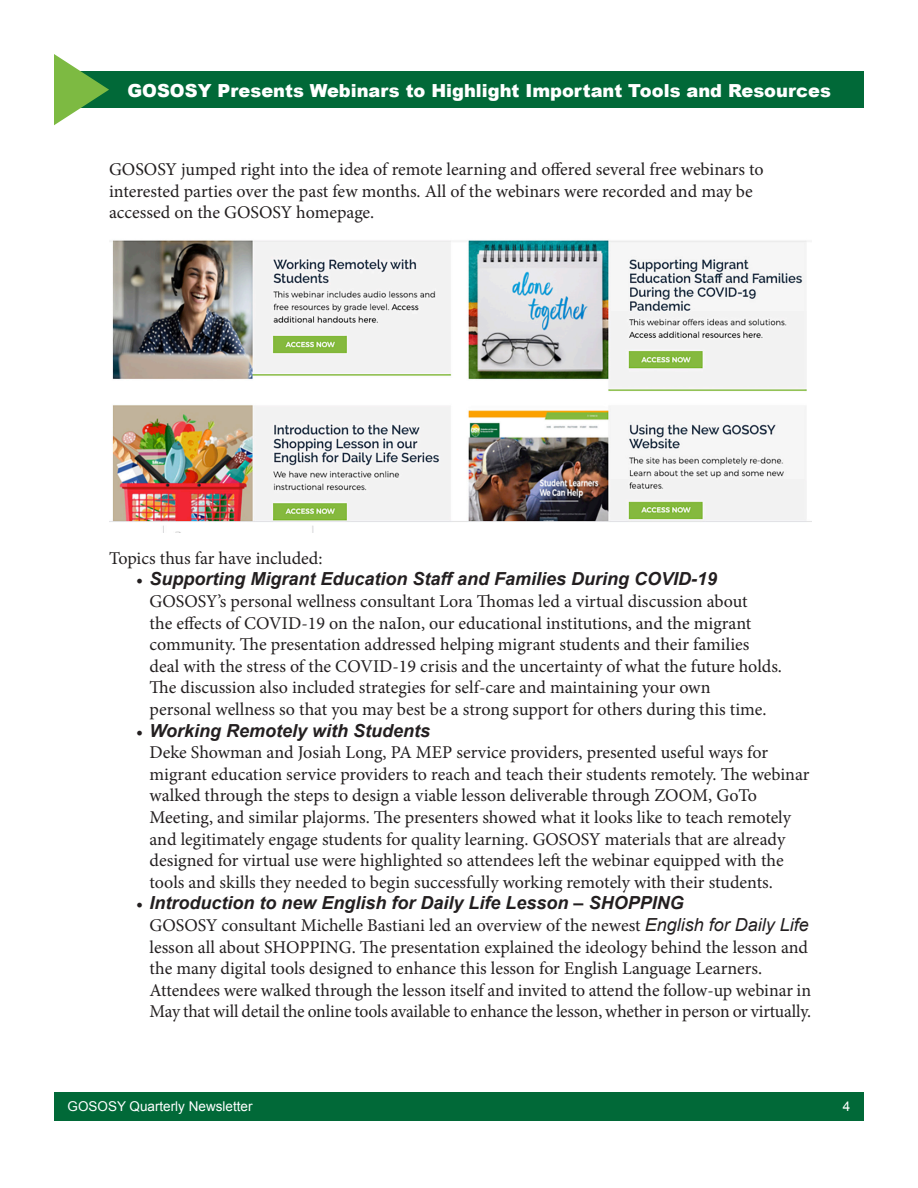
<style>
.page{position:relative;width:918px;height:1188px;background:#fff}
.page>*{position:absolute;margin:0;border:0;box-sizing:border-box;transform-origin:0 0}
.t1{font:18px "Minion Pro";letter-spacing:-.005em;color:#231f20}
.t2{font:italic 700 18px "Arial";color:#231f20}
.t3{font:900 18px "Arial";color:#fff}
.t4{font:13.5px "Arial";color:#fff}
.s1{font-family:"Minion Pro";font-weight:400;font-style:normal}
.s2{font-family:"Arial";font-style:italic}
</style>
<div class="page">
<div style="left:54px;top:1092px;width:810px;height:28px;background:#016938"></div>
<div style="left:54px;top:71px;width:810px;height:37px;background:#016938"></div>
<svg style="left:54px;top:54px;width:55px;height:71px"></svg>
<img style="left:109px;top:240px;width:702px;height:292px">
<p class="t3" style="left:127px;top:77px;width:705px">GOSOSY Presents Webinars to Highlight Important Tools and Resources</p>
<p class="t1" style="left:109px;top:157px;width:656px">GOSOSY jumped right into the idea of remote learning and offered several free webinars to</p>
<p class="t1" style="left:109px;top:179px;width:645px">interested parties over the past few months. All of the webinars were recorded and may be</p>
<p class="t1" style="left:109px;top:200px;width:267px">accessed on the GOSOSY homepage.</p>
<p class="t1" style="left:109px;top:546px;width:215px">Topics thus far have included:</p>
<p class="t2" style="left:136px;top:567px;width:583px"><span class="s1">•</span> Supporting Migrant Education Staff and Families During COVID-19</p>
<p class="t1" style="left:150px;top:589px;width:600px">GOSOSY’s personal wellness consultant Lora Thomas led a virtual discussion about</p>
<p class="t1" style="left:150px;top:611px;width:603px">the effects of COVID-19 on the naIon, our educational institutions, and the migrant</p>
<p class="t1" style="left:150px;top:632px;width:601px">community. The presentation addressed helping migrant students and their families</p>
<p class="t1" style="left:150px;top:654px;width:634px">deal with the stress of the COVID-19 crisis and the uncertainty of what the future holds.</p>
<p class="t1" style="left:150px;top:676px;width:562px">The discussion also included strategies for self-care and maintaining your own</p>
<p class="t1" style="left:150px;top:697px;width:619px">personal wellness so that you may best be a strong support for others during this time.</p>
<p class="t2" style="left:136px;top:719px;width:296px"><span class="s1">•</span> Working Remotely with Students</p>
<p class="t1" style="left:150px;top:740px;width:620px">Deke Showman and Josiah Long, PA MEP service providers, presented useful ways for</p>
<p class="t1" style="left:150px;top:762px;width:661px">migrant education service providers to reach and teach their students remotely. The webinar</p>
<p class="t1" style="left:150px;top:784px;width:609px">walked through the steps to design a viable lesson deliverable through ZOOM, GoTo</p>
<p class="t1" style="left:150px;top:805px;width:643px">Meeting, and similar plajorms. The presenters showed what it looks like to teach remotely</p>
<p class="t1" style="left:150px;top:827px;width:637px">and legitimately engage students for quality learning. GOSOSY materials that are already</p>
<p class="t1" style="left:150px;top:848px;width:636px">designed for virtual use were highlighted so attendees left the webinar equipped with the</p>
<p class="t1" style="left:150px;top:870px;width:625px">tools and skills they needed to begin successfully working remotely with their students.</p>
<p class="t2" style="left:136px;top:891px;width:549px"><span class="s1">•</span> Introduction to new English for Daily Life Lesson – SHOPPING</p>
<p class="t1" style="left:150px;top:913px;width:661px">GOSOSY consultant Michelle Bastiani led an overview of the newest <span class="s2">English for Daily Life</span></p>
<p class="t1" style="left:150px;top:935px;width:660px">lesson all about SHOPPING. The presentation explained the ideology behind the lesson and</p>
<p class="t1" style="left:150px;top:956px;width:614px">the many digital tools designed to enhance this lesson for English Language Learners.</p>
<p class="t1" style="left:150px;top:978px;width:663px">Attendees were walked through the lesson itself and invited to attend the follow-up webinar in</p>
<p class="t1" style="left:150px;top:1000px;width:663px">May that will detail the online tools available to enhance the lesson, whether in person or virtually.</p>
<p class="t4" style="left:68px;top:1097px;width:187px">GOSOSY Quarterly Newsletter</p>
<p class="t4" style="left:843px;top:1097px;width:9px">4</p>
</div>
